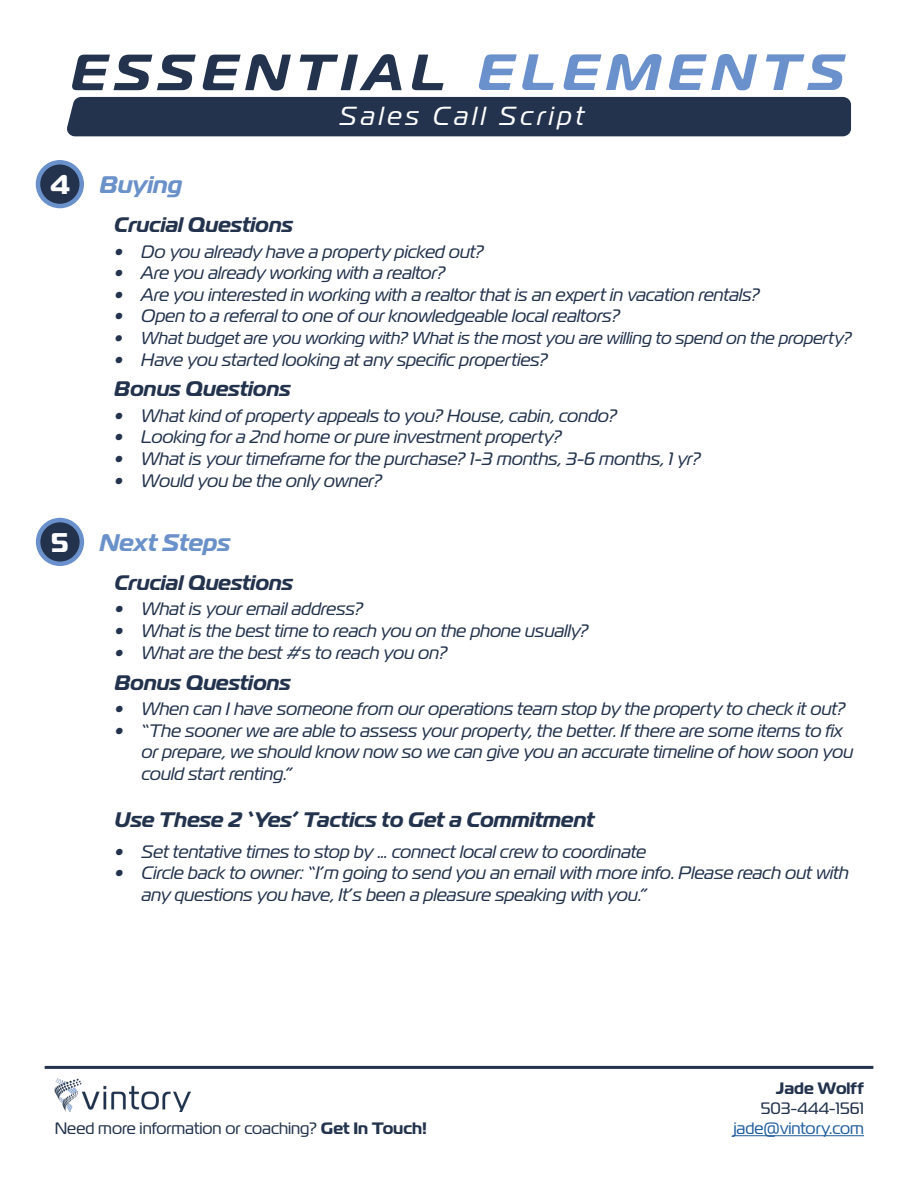
<style>
.page{position:relative;width:918px;height:1188px;background:#fff}
.page>*{position:absolute;margin:0;border:0;box-sizing:border-box;transform-origin:0 0}
.t1{font:26.1px "Magistral Book Italic W08";letter-spacing:.15em;color:#fff}
.t2{font:24px "Magistral Bold Italic W08";color:#6a91c9}
.t3{font:21px "Magistral Bold Italic W08";color:#23334d}
.t4{font:18px/21.6px "Magistral Book Italic W08";color:#23334d}
.t5{font:17.25px "Magistral Book Italic W08";color:#23334d}
.t6{font:16.5px "Magistral";color:#23334d}
.t7{font:16.5px "Magistral";color:#215e9e}
.t8{font:700 16.5px "Magistral";color:#23334d}
.s1{font-family:"Magistral W08";font-weight:700;font-size:27px;color:#fff}
.s2{font-weight:700}
</style>
<div class="page">
<svg style="left:72px;top:55px;width:124px;height:35px"></svg>
<svg style="left:203px;top:54px;width:88px;height:37px"></svg>
<svg style="left:300px;top:54px;width:102px;height:36px"></svg>
<svg style="left:412px;top:55px;width:31px;height:35px"></svg>
<svg style="left:479px;top:54px;width:75px;height:36px"></svg>
<svg style="left:564px;top:54px;width:98px;height:36px"></svg>
<svg style="left:669px;top:54px;width:88px;height:36px"></svg>
<svg style="left:766px;top:54px;width:80px;height:36px"></svg>
<div style="left:67px;top:97px;width:784px;height:39px;background:#23334e"></div>
<hr style="left:45px;top:1066px;width:828px;height:3px;background:#23334d">
<div style="left:36px;top:160px;width:48px;height:48px;background:#6a91cb;border-radius:50%"></div>
<div style="left:40px;top:165px;width:39px;height:39px;background:#23334e;border-radius:50%"></div>
<div style="left:36px;top:518px;width:48px;height:48px;background:#6a91cb;border-radius:50%"></div>
<div style="left:40px;top:522px;width:40px;height:40px;background:#23334e;border-radius:50%"></div>
<hr style="left:732px;top:1135px;width:132px;height:1px;background:#215e9e">
<img style="left:54px;top:1078px;width:137px;height:34px">
<h2 class="t2" style="left:50px;top:169px;width:133px"><span class="s1">4</span> Buying</h2>
<p class="t3" style="left:114px;top:212px;width:180px">Crucial Questions</p>
<h1 class="t1" style="left:339px;top:100px;width:246px">Sales Call Script</h1>
<p class="t4" style="left:114px;top:240px;width:371px">• Do you already have a property picked out?</p>
<p class="t4" style="left:114px;top:262px;width:332px">• Are you already working with a realtor?</p>
<p class="t4" style="left:114px;top:283px;width:647px">• Are you interested in working with a realtor that is an expert in vacation rentals?</p>
<p class="t4" style="left:114px;top:305px;width:507px">• Open to a referral to one of our knowledgeable local realtors?</p>
<p class="t5" style="left:114px;top:327px;width:739px">• What budget are you working with? What is the most you are willing to spend on the property?</p>
<p class="t4" style="left:114px;top:348px;width:435px">• Have you started looking at any specific properties?</p>
<p class="t3" style="left:114px;top:376px;width:178px">Bonus Questions</p>
<p class="t4" style="left:114px;top:405px;width:504px">• What kind of property appeals to you? House, cabin, condo?</p>
<p class="t4" style="left:114px;top:426px;width:449px">• Looking for a 2nd home or pure investment property?</p>
<p class="t4" style="left:114px;top:448px;width:588px">• What is your timeframe for the purchase? 1-3 months, 3-6 months, 1 yr?</p>
<p class="t4" style="left:114px;top:469px;width:269px">• Would you be the only owner?</p>
<h2 class="t2" style="left:51px;top:527px;width:180px"><span class="s1">5</span> Next Steps</h2>
<p class="t3" style="left:114px;top:569px;width:180px">Crucial Questions</p>
<p class="t4" style="left:114px;top:598px;width:250px">• What is your email address?</p>
<p class="t4" style="left:114px;top:620px;width:476px">• What is the best time to reach you on the phone usually?</p>
<p class="t4" style="left:114px;top:641px;width:334px">• What are the best #s to reach you on?</p>
<p class="t3" style="left:114px;top:669px;width:178px">Bonus Questions</p>
<p class="t4" style="left:114px;top:698px;width:733px">• When can I have someone from our operations team stop by the property to check it out?</p>
<p class="t4" style="left:141px;top:720px;width:713px;text-indent:-27px">• “The sooner we are able to assess your property, the better. If there are some items to fix or prepare, we should know now so we can give you an accurate timeline of how soon you could start renting.”</p>
<p class="t3" style="left:114px;top:807px;width:481px">Use These 2 ‘Yes’ Tactics to Get a Commitment</p>
<p class="t4" style="left:114px;top:840px;width:533px">• Set tentative times to stop by … connect local crew to coordinate</p>
<p class="t4" style="left:141px;top:862px;width:709px;text-indent:-27px">• Circle back to owner: “I’m going to send you an email with more info. Please reach out with any questions you have, It’s been a pleasure speaking with you.”</p>
<p class="t6" style="left:55px;top:1118px;width:374px">Need more information or coaching? <span class="s2">Get In Touch!</span></p>
<p class="t8" style="left:776px;top:1078px;width:89px">Jade Wolff</p>
<p class="t6" style="left:761px;top:1099px;width:105px">503-444-1561</p>
<p class="t7" style="left:732px;top:1118px;width:133px">jade@vintory.com</p>
</div>
